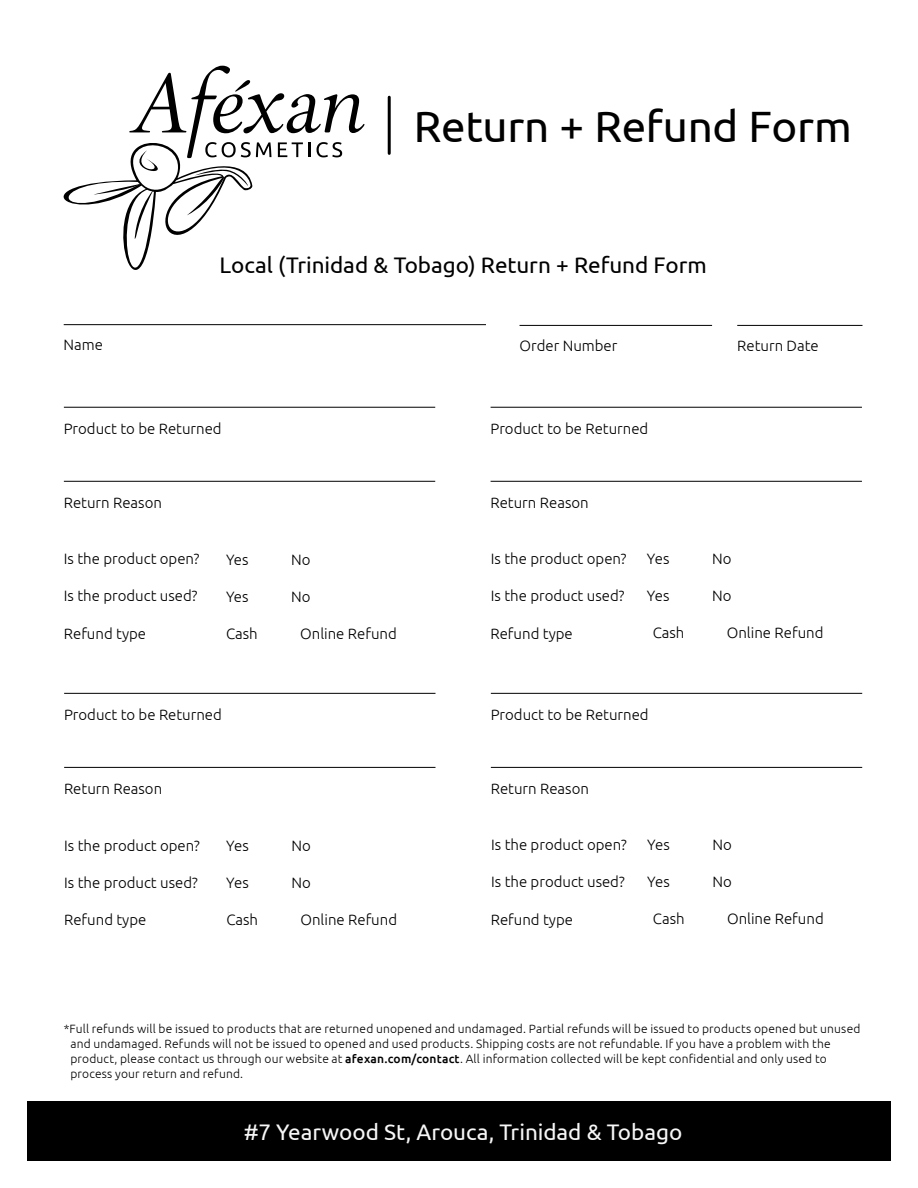
<style>
.page{position:relative;width:918px;height:1188px;background:#fff}
.page>*{position:absolute;margin:0;border:0;box-sizing:border-box;transform-origin:0 0}
.t1{font:43.8px "Ubuntu";letter-spacing:-.01em;color:#000}
.t2{font:22.5px "Ubuntu";letter-spacing:-.005em;color:#000}
.t3{font:22.5px "Ubuntu";color:#f7f7f7}
.t4{font:300 15px "Ubuntu";color:#000}
.t5{font:300 12px/15px "Ubuntu";letter-spacing:.015em;color:#000}
.s1{font-weight:500}
</style>
<div class="page">
<svg style="left:64px;top:66px;width:300px;height:204px"></svg>
<hr style="left:388px;top:97px;width:3px;height:56px;background:#000">
<div style="left:27px;top:1102px;width:864px;height:59px;background:#000"></div>
<hr style="left:64px;top:324px;width:422px;height:1px;background:#000">
<hr style="left:64px;top:407px;width:371px;height:1px;background:#000">
<hr style="left:64px;top:481px;width:371px;height:1px;background:#000">
<hr style="left:491px;top:407px;width:371px;height:1px;background:#000">
<hr style="left:491px;top:481px;width:371px;height:1px;background:#000">
<hr style="left:520px;top:325px;width:192px;height:1px;background:#000">
<hr style="left:737px;top:325px;width:125px;height:1px;background:#000">
<hr style="left:64px;top:693px;width:372px;height:1px;background:#000">
<hr style="left:64px;top:767px;width:372px;height:1px;background:#000">
<hr style="left:491px;top:693px;width:371px;height:1px;background:#000">
<hr style="left:491px;top:767px;width:371px;height:1px;background:#000">
<h1 class="t1" style="left:414px;top:100px;width:439px">Return + Refund Form</h1>
<p class="t4" style="left:64px;top:336px;width:41px">Name</p>
<h2 class="t2" style="left:220px;top:252px;width:489px">Local (Trinidad &amp; Tobago) Return + Refund Form</h2>
<p class="t4" style="left:519px;top:336px;width:99px">Order Number</p>
<p class="t4" style="left:737px;top:336px;width:83px">Return Date</p>
<p class="t4" style="left:64px;top:420px;width:159px">Product to be Returned</p>
<p class="t4" style="left:64px;top:494px;width:100px">Return Reason</p>
<p class="t4" style="left:490px;top:420px;width:159px">Product to be Returned</p>
<p class="t4" style="left:490px;top:494px;width:100px">Return Reason</p>
<p class="t4" style="left:491px;top:550px;width:137px">Is the product open?</p>
<p class="t4" style="left:491px;top:587px;width:135px">Is the product used?</p>
<p class="t4" style="left:64px;top:550px;width:137px">Is the product open?</p>
<p class="t4" style="left:64px;top:587px;width:135px">Is the product used?</p>
<p class="t4" style="left:64px;top:625px;width:84px">Refund type</p>
<p class="t4" style="left:490px;top:624px;width:84px">Refund type</p>
<p class="t4" style="left:647px;top:549px;width:24px">Yes</p>
<p class="t4" style="left:647px;top:587px;width:24px">Yes</p>
<p class="t4" style="left:712px;top:549px;width:21px">No</p>
<p class="t4" style="left:712px;top:587px;width:21px">No</p>
<p class="t4" style="left:226px;top:550px;width:24px">Yes</p>
<p class="t4" style="left:226px;top:587px;width:24px">Yes</p>
<p class="t4" style="left:226px;top:625px;width:33px">Cash</p>
<p class="t4" style="left:653px;top:624px;width:33px">Cash</p>
<p class="t4" style="left:291px;top:550px;width:21px">No</p>
<p class="t4" style="left:291px;top:587px;width:21px">No</p>
<p class="t4" style="left:300px;top:625px;width:98px">Online Refund</p>
<p class="t4" style="left:727px;top:624px;width:98px">Online Refund</p>
<p class="t4" style="left:64px;top:706px;width:159px">Product to be Returned</p>
<p class="t4" style="left:64px;top:780px;width:100px">Return Reason</p>
<p class="t4" style="left:491px;top:706px;width:159px">Product to be Returned</p>
<p class="t4" style="left:491px;top:780px;width:100px">Return Reason</p>
<p class="t4" style="left:491px;top:836px;width:137px">Is the product open?</p>
<p class="t4" style="left:491px;top:873px;width:135px">Is the product used?</p>
<p class="t4" style="left:64px;top:837px;width:137px">Is the product open?</p>
<p class="t4" style="left:64px;top:874px;width:135px">Is the product used?</p>
<p class="t4" style="left:64px;top:911px;width:84px">Refund type</p>
<p class="t4" style="left:491px;top:910px;width:84px">Refund type</p>
<p class="t4" style="left:647px;top:835px;width:24px">Yes</p>
<p class="t4" style="left:647px;top:873px;width:24px">Yes</p>
<p class="t4" style="left:712px;top:835px;width:21px">No</p>
<p class="t4" style="left:712px;top:873px;width:21px">No</p>
<p class="t4" style="left:226px;top:836px;width:24px">Yes</p>
<p class="t4" style="left:226px;top:873px;width:24px">Yes</p>
<p class="t4" style="left:226px;top:911px;width:33px">Cash</p>
<p class="t4" style="left:653px;top:910px;width:33px">Cash</p>
<p class="t4" style="left:291px;top:836px;width:21px">No</p>
<p class="t4" style="left:291px;top:873px;width:21px">No</p>
<p class="t4" style="left:300px;top:911px;width:98px">Online Refund</p>
<p class="t4" style="left:727px;top:910px;width:98px">Online Refund</p>
<p class="t5" style="left:70px;top:1021px;width:791px;text-indent:-7px">*Full refunds will be issued to products that are returned unopened and undamaged. Partial refunds will be issued to products opened but unused and undamaged. Refunds will not be issued to opened and used products. Shipping costs are not refundable. If you have a problem with the product, please contact us through our website at <span class="s1">afexan.com/contact</span>. All information collected will be kept confidential and only used to process your return and refund.</p>
<h2 class="t3" style="left:244px;top:1118px;width:440px">#7 Yearwood St, Arouca, Trinidad &amp; Tobago</h2>
</div>
